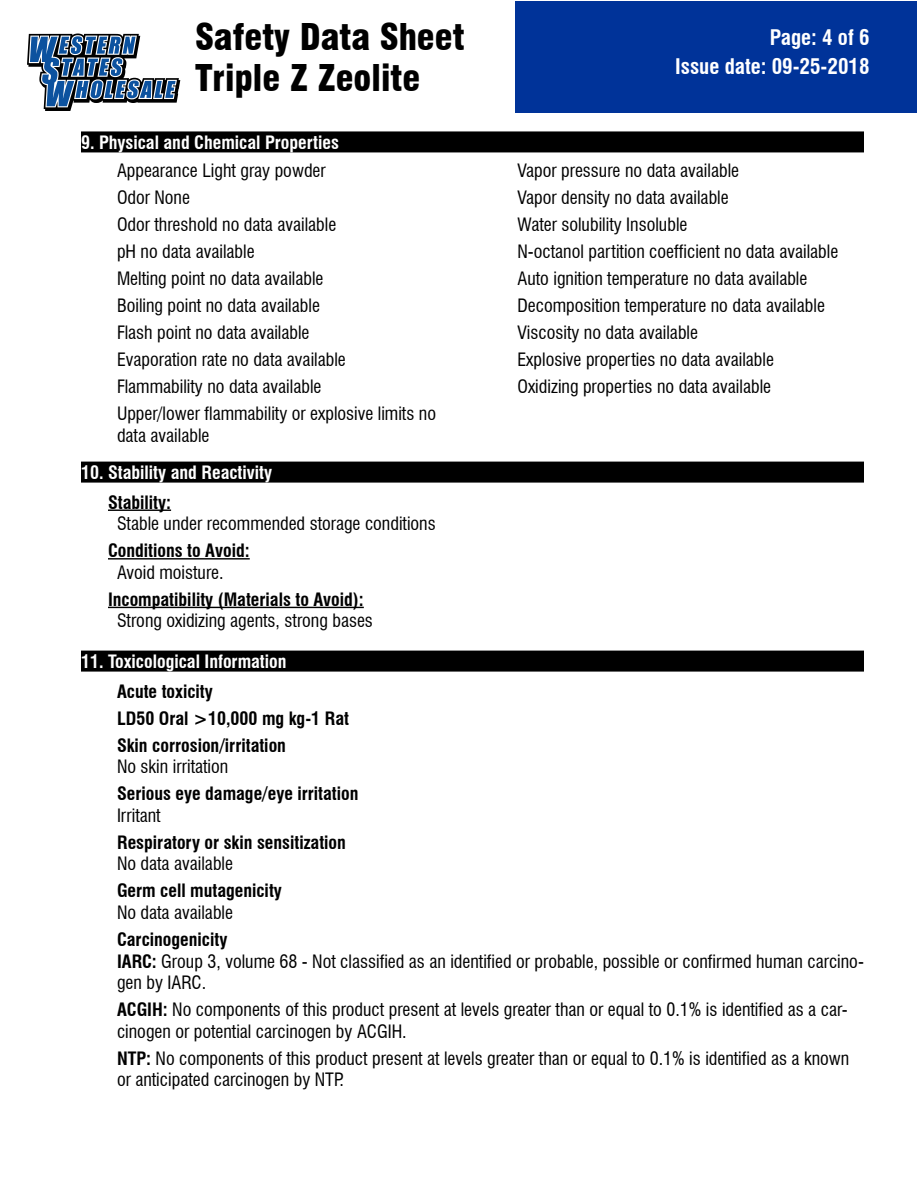
<style>
.page{position:relative;width:918px;height:1188px;background:#fff}
.page>*{position:absolute;margin:0;border:0;box-sizing:border-box;transform-origin:0 0}
.t1{font:900 condensed 36px/41.2px "Swiss 721 BT";color:#000}
.t2{font:700 condensed 21px "Swiss 721 BT";color:#fff}
.t3{font:condensed 18px/27px "Swiss 721 BT";color:#000}
.t4{font:700 condensed 18px/27px "Swiss 721 BT";color:#000}
.t5{font:700 condensed 18px "Swiss 721 BT";color:#fff}
.s1{font-weight:700}
</style>
<div class="page">
<div style="left:515px;top:1px;width:402px;height:111px;background:#039"></div>
<svg style="left:27px;top:34px;width:153px;height:77px"></svg>
<div style="left:81px;top:131px;width:783px;height:21px;background:#000"></div>
<div style="left:81px;top:462px;width:783px;height:21px;background:#000"></div>
<hr style="left:108px;top:510px;width:63px;height:1px;background:#000">
<hr style="left:108px;top:558px;width:142px;height:2px;background:#000">
<hr style="left:108px;top:607px;width:256px;height:1px;background:#000">
<div style="left:81px;top:651px;width:783px;height:21px;background:#000"></div>
<h1 class="t1" style="left:195px;top:17px;width:271px">Safety Data Sheet<br>Triple Z Zeolite</h1>
<p class="t5" style="left:81px;top:131px;width:260px">9. Physical and Chemical Properties</p>
<p class="t3" style="left:117px;top:157px;width:321px">Appearance Light gray powder<br>Odor None<br>Odor threshold no data available<br>pH no data available<br>Melting point no data available<br>Boiling point no data available<br>Flash point no data available<br>Evaporation rate no data available<br>Flammability no data available<br>Upper/lower flammability or explosive limits no</p>
<p class="t3" style="left:117px;top:422px;width:94px">data available</p>
<p class="t2" style="left:770px;top:25px;width:101px">Page: 4 of 6</p>
<p class="t2" style="left:675px;top:53px;width:196px">Issue date: 09-25-2018</p>
<p class="t3" style="left:518px;top:157px;width:322px">Vapor pressure no data available<br>Vapor density no data available<br>Water solubility Insoluble<br>N-octanol partition coefficient no data available Auto ignition temperature no data available Decomposition temperature no data available Viscosity no data available<br>Explosive properties no data available Oxidizing properties no data available</p>
<p class="t5" style="left:81px;top:461px;width:193px">10. Stability and Reactivity</p>
<p class="t4" style="left:108px;top:488px;width:65px">Stability:</p>
<p class="t3" style="left:117px;top:510px;width:320px">Stable under recommended storage conditions</p>
<p class="t4" style="left:108px;top:537px;width:143px">Conditions to Avoid:</p>
<p class="t3" style="left:117px;top:559px;width:108px">Avoid moisture.</p>
<p class="t4" style="left:108px;top:586px;width:257px">Incompatibility (Materials to Avoid):</p>
<p class="t3" style="left:117px;top:607px;width:257px">Strong oxidizing agents, strong bases</p>
<p class="t5" style="left:81px;top:650px;width:207px">11. Toxicological Information</p>
<p class="t4" style="left:117px;top:677px;width:234px">Acute toxicity<br>LD50 Oral &gt;10,000 mg kg-1 Rat<br>Skin corrosion/irritation</p>
<p class="t3" style="left:117px;top:753px;width:113px">No skin irritation</p>
<p class="t4" style="left:117px;top:780px;width:243px">Serious eye damage/eye irritation</p>
<p class="t3" style="left:117px;top:802px;width:45px">Irritant</p>
<p class="t4" style="left:117px;top:829px;width:230px">Respiratory or skin sensitization</p>
<p class="t3" style="left:117px;top:850px;width:118px">No data available</p>
<p class="t4" style="left:117px;top:877px;width:166px">Germ cell mutagenicity</p>
<p class="t3" style="left:117px;top:899px;width:118px">No data available</p>
<p class="t3" style="left:117px;top:929px;width:748px;line-height:21.6px"><span class="s1">Carcinogenicity<br>IARC:</span> Group 3, volume 68 - Not classified as an identified or probable, possible or confirmed human carcino&shy;gen by IARC.</p>
<p class="t3" style="left:117px;top:999px;width:732px;line-height:21.6px"><span class="s1">ACGIH:</span> No components of this product present at levels greater than or equal to 0.1% is identified as a car&shy;cinogen or potential carcinogen by ACGIH.</p>
<p class="t3" style="left:117px;top:1047px;width:734px;line-height:21.6px"><span class="s1">NTP:</span> No components of this product present at levels greater than or equal to 0.1% is identified as a known or anticipated carcinogen by NTP.</p>
</div>
